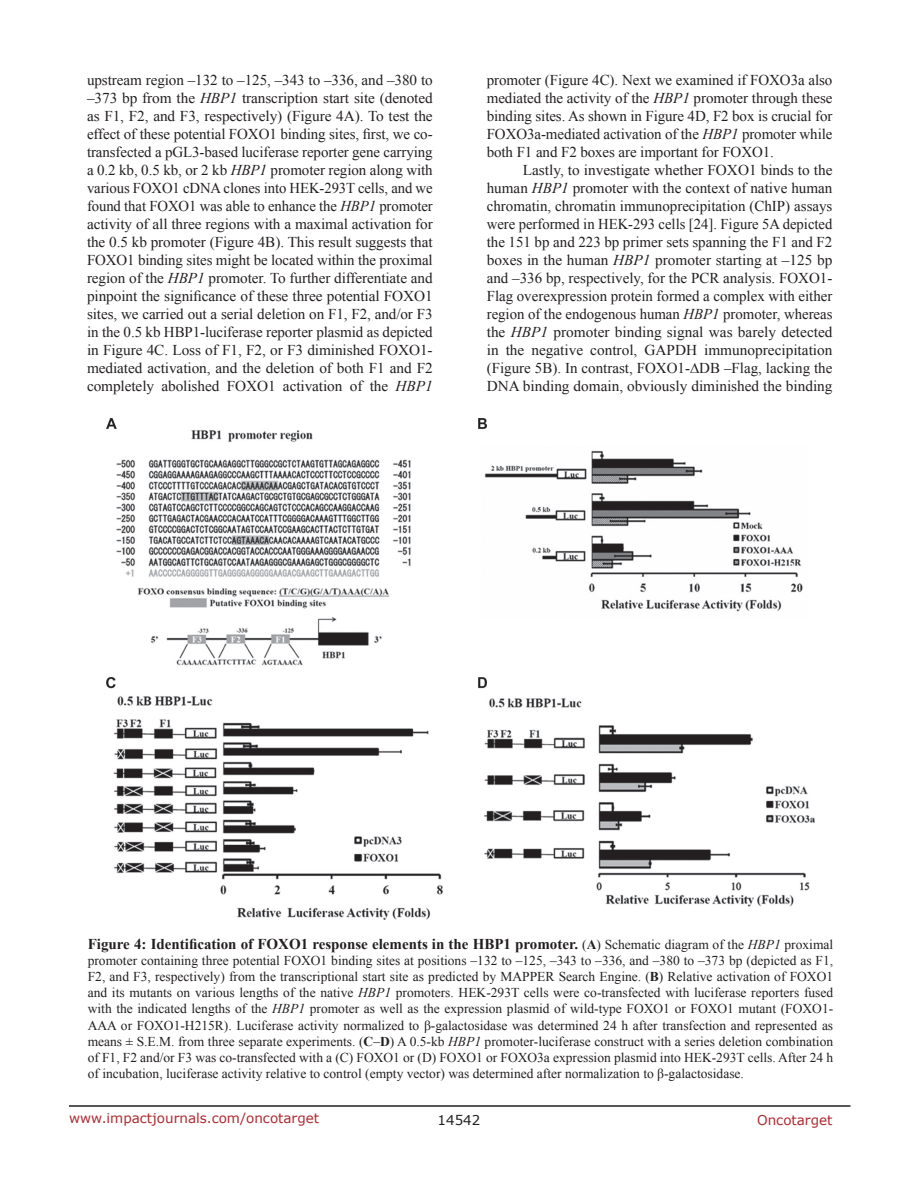
<style>
.page{position:relative;width:918px;height:1188px;background:#fff}
.page>*{position:absolute;margin:0;border:0;box-sizing:border-box;transform-origin:0 0}
.BodyText{font:15px/18px "Times New Roman";letter-spacing:-.005em;color:#231f20;text-align:justify}
.FigureText{font:700 15px "Times New Roman";color:#231f20}
.FigureText-2{font:13.5px/16.2px "Times New Roman";color:#231f20;text-align:justify}
.t1{font:13.5px "Verdana";color:#ac2b31}
.t2{font:13.5px "Verdana";color:#231f20}
.s1{font-style:italic}
.s2{font-weight:400;font-size:13.5px}
.s3{font-size:13.5px}
.s4{font-weight:400;font-style:italic;font-size:13.5px}
.s5{font-weight:700}
</style>
<div class="page">
<hr style="left:69px;top:1105px;width:781px;height:2px;background:#231f20">
<img style="left:106px;top:419px;width:709px;height:501px">
<p class="BodyText" style="left:87px;top:71px;width:347px">upstream region –132 to –125, –343 to –336, and –380 to –373 bp from the <span class="s1">HBP1</span> transcription start site (denoted as F1, F2, and F3, respectively) (Figure 4A). To test the effect of these potential FOXO1 binding sites, first, we co&shy;transfected a pGL3-based luciferase reporter gene carrying a 0.2 kb, 0.5 kb, or 2 kb <span class="s1">HBP1</span> promoter region along with various FOXO1 cDNA clones into HEK-293T cells, and we found that FOXO1 was able to enhance the <span class="s1">HBP1</span> promoter activity of all three regions with a maximal activation for the 0.5 kb promoter (Figure 4B). This result suggests that FOXO1 binding sites might be located within the proximal region of the <span class="s1">HBP1</span> promoter. To further differentiate and pinpoint the significance of these three potential FOXO1 sites, we carried out a serial deletion on F1, F2, and/or F3 in the 0.5 kb HBP1-luciferase reporter plasmid as depicted in Figure 4C. Loss of F1, F2, or F3 diminished FOXO1- mediated activation, and the deletion of both F1 and F2 completely abolished FOXO1 activation of the <span class="s1">HBP1</span></p>
<p class="BodyText" style="left:487px;top:71px;width:347px">promoter (Figure 4C). Next we examined if FOXO3a also mediated the activity of the <span class="s1">HBP1</span> promoter through these binding sites. As shown in Figure 4D, F2 box is crucial for FOXO3a-mediated activation of the <span class="s1">HBP1</span> promoter while both F1 and F2 boxes are important for FOXO1.</p>
<p class="BodyText" style="left:487px;top:161px;width:347px;text-indent:36px">Lastly, to investigate whether FOXO1 binds to the human <span class="s1">HBP1</span> promoter with the context of native human chromatin, chromatin immunoprecipitation (ChIP) assays were performed in HEK-293 cells [24]. Figure 5A depicted the 151 bp and 223 bp primer sets spanning the F1 and F2 boxes in the human <span class="s1">HBP1</span> promoter starting at –125 bp and –336 bp, respectively, for the PCR analysis. FOXO1- Flag overexpression protein formed a complex with either region of the endogenous human <span class="s1">HBP1</span> promoter, whereas the <span class="s1">HBP1</span> promoter binding signal was barely detected in the negative control, GAPDH immunoprecipitation (Figure 5B). In contrast, FOXO1-∆DB –Flag, lacking the DNA binding domain, obviously diminished the binding</p>
<p class="FigureText" style="left:88px;top:933px;width:747px">Figure 4: Identification of FOXO1 response elements in the HBP1 promoter. <span class="s2">(</span><span class="s3">A</span><span class="s2">) Schematic diagram of the</span> <span class="s4">HBP1</span> <span class="s2">proximal</span></p>
<p class="FigureText-2" style="left:88px;top:952px;width:747px">promoter containing three potential FOXO1 binding sites at positions –132 to –125, –343 to –336, and –380 to –373 bp (depicted as F1, F2, and F3, respectively) from the transcriptional start site as predicted by MAPPER Search Engine. (<span class="s5">B</span>) Relative activation of FOXO1 and its mutants on various lengths of the native <span class="s1">HBP1</span> promoters. HEK-293T cells were co-transfected with luciferase reporters fused with the indicated lengths of the <span class="s1">HBP1</span> promoter as well as the expression plasmid of wild-type FOXO1 or FOXO1 mutant (FOXO1- AAA or FOXO1-H215R). Luciferase activity normalized to β-galactosidase was determined 24 h after transfection and represented as means ± S.E.M. from three separate experiments. (<span class="s5">C</span>–<span class="s5">D</span>) A 0.5-kb <span class="s1">HBP1</span> promoter-luciferase construct with a series deletion combination of F1, F2 and/or F3 was co-transfected with a (C) FOXO1 or (D) FOXO1 or FOXO3a expression plasmid into HEK-293T cells. After 24 h of incubation, luciferase activity relative to control (empty vector) was determined after normalization to β-galactosidase.</p>
<p class="t1" style="left:69px;top:1109px;width:252px">www.impactjournals.com/oncotarget</p>
<p class="t2" style="left:438px;top:1111px;width:44px">14542</p>
<p class="t1" style="left:757px;top:1111px;width:77px">Oncotarget</p>
</div>
